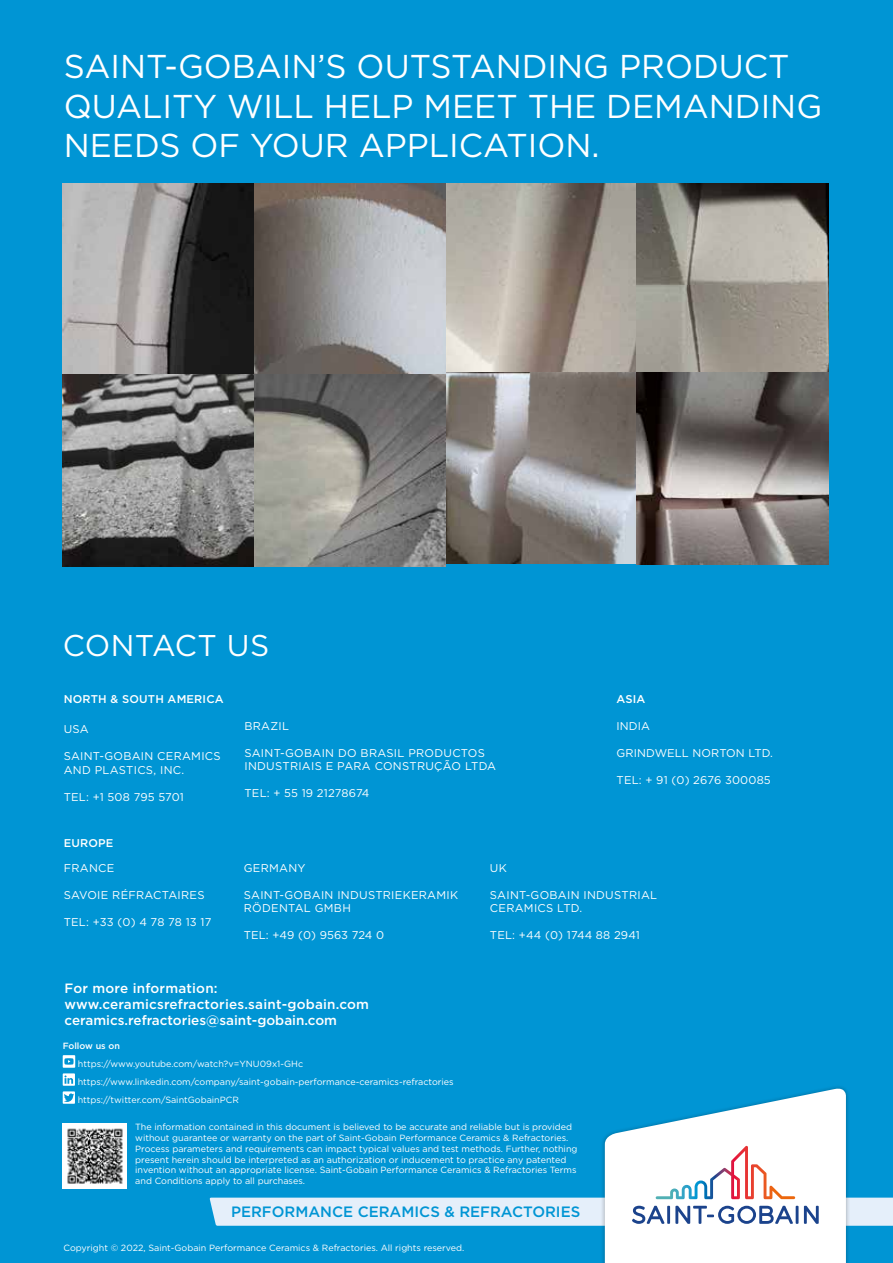
<style>
.page{position:relative;width:893px;height:1263px;background:#0095d4}
.page>*{position:absolute;margin:0;border:0;box-sizing:border-box;transform-origin:0 0}
.t1{font:33px/39.6px "Gotham";color:#fff}
.t2{font:30px "Gotham";letter-spacing:.015em;color:#fff}
.t3{font:500 15px "Gotham";color:#0095d4}
.t4{font:500 13.5px/16.2px "Gotham";letter-spacing:.005em;color:#fff}
.t5{font:11.25px/13.5px "Gotham";letter-spacing:.025em;color:#fff}
.t6{font:500 11.25px "Gotham";letter-spacing:.015em;color:#fff}
.t7{font:11.25px "Gotham";color:#fff}
.t8{font:9px/10.8px "Gotham";color:#fff}
.t9{font:500 9px "Gotham";color:#fff}
</style>
<div class="page">
<img style="left:63px;top:184px;width:765px;height:191px">
<img style="left:445px;top:372px;width:383px;height:192px">
<img style="left:63px;top:375px;width:382px;height:191px">
<svg style="left:210px;top:1089px;width:683px;height:174px"></svg>
<svg style="left:63px;top:1055px;width:12px;height:49px"></svg>
<img style="left:63px;top:1123px;width:63px;height:65px">
<h1 class="t1" style="left:64px;top:46px;width:760px">SAINT-GOBAIN’S OUTSTANDING PRODUCT<br>QUALITY WILL HELP MEET THE DEMANDING<br>NEEDS OF YOUR APPLICATION.</h1>
<h2 class="t2" style="left:63px;top:626px;width:208px">CONTACT US</h2>
<p class="t6" style="left:64px;top:691px;width:161px">NORTH &amp; SOUTH AMERICA</p>
<p class="t5" style="left:64px;top:722px;width:27px">USA</p>
<p class="t5" style="left:64px;top:749px;width:158px">SAINT-GOBAIN CERAMICS<br>AND PLASTICS, INC.</p>
<p class="t5" style="left:64px;top:790px;width:122px">TEL: +1 508 795 5701</p>
<p class="t6" style="left:64px;top:835px;width:51px">EUROPE</p>
<p class="t5" style="left:244px;top:719px;width:46px">BRAZIL</p>
<p class="t5" style="left:244px;top:746px;width:253px">SAINT-GOBAIN DO BRASIL PRODUCTOS<br>INDUSTRIAIS E PARA CONSTRUÇÃO LTDA</p>
<p class="t5" style="left:244px;top:786px;width:127px">TEL: + 55 19 21278674</p>
<p class="t6" style="left:617px;top:692px;width:30px">ASIA</p>
<p class="t5" style="left:617px;top:719px;width:35px">INDIA</p>
<p class="t5" style="left:617px;top:746px;width:158px">GRINDWELL NORTON LTD.</p>
<p class="t5" style="left:617px;top:773px;width:156px">TEL: + 91 (0) 2676 300085</p>
<p class="t5" style="left:64px;top:861px;width:52px">FRANCE</p>
<p class="t5" style="left:64px;top:888px;width:142px">SAVOIE RÉFRACTAIRES</p>
<p class="t5" style="left:64px;top:915px;width:149px">TEL: +33 (0) 4 78 78 13 17</p>
<p class="t5" style="left:244px;top:861px;width:63px">GERMANY</p>
<p class="t5" style="left:244px;top:888px;width:216px">SAINT-GOBAIN INDUSTRIEKERAMIK<br>RÖDENTAL GMBH</p>
<p class="t7" style="left:244px;top:928px;width:142px">TEL: +49 (0) 9563 724 0</p>
<h3 class="t4" style="left:65px;top:979px;width:306px">For more information: www.ceramicsrefractories.saint-gobain.com ceramics.refractories@saint-gobain.com</h3>
<p class="t9" style="left:63px;top:1040px;width:59px">Follow us on</p>
<p class="t8" style="left:78px;top:1054px;width:377px;line-height:18px">https://www.youtube.com/watch?v=YNU09x1-GHc https://www.linkedin.com/company/saint-gobain-performance-ceramics-refractories https://twitter.com/SaintGobainPCR</p>
<p class="t5" style="left:490px;top:861px;width:18px">UK</p>
<p class="t5" style="left:490px;top:888px;width:169px">SAINT-GOBAIN INDUSTRIAL<br>CERAMICS LTD.</p>
<p class="t5" style="left:490px;top:928px;width:151px">TEL: +44 (0) 1744 88 2941</p>
<p class="t8" style="left:135px;top:1121px;width:444px">The information contained in this document is believed to be accurate and reliable but is provided without guarantee or warranty on the part of Saint-Gobain Performance Ceramics &amp; Refractories.<br>Process parameters and requirements can impact typical values and test methods. Further, nothing present herein should be interpreted as an authorization or inducement to practice any patented invention without an appropriate license. Saint-Gobain Performance Ceramics &amp; Refractories Terms and Conditions apply to all purchases.</p>
<h3 class="t3" style="left:231px;top:1202px;width:351px">PERFORMANCE CERAMICS &amp; REFRACTORIES</h3>
<p class="t8" style="left:63px;top:1242px;width:402px">Copyright © 2022, Saint-Gobain Performance Ceramics &amp; Refractories. All rights reserved.</p>
</div>
